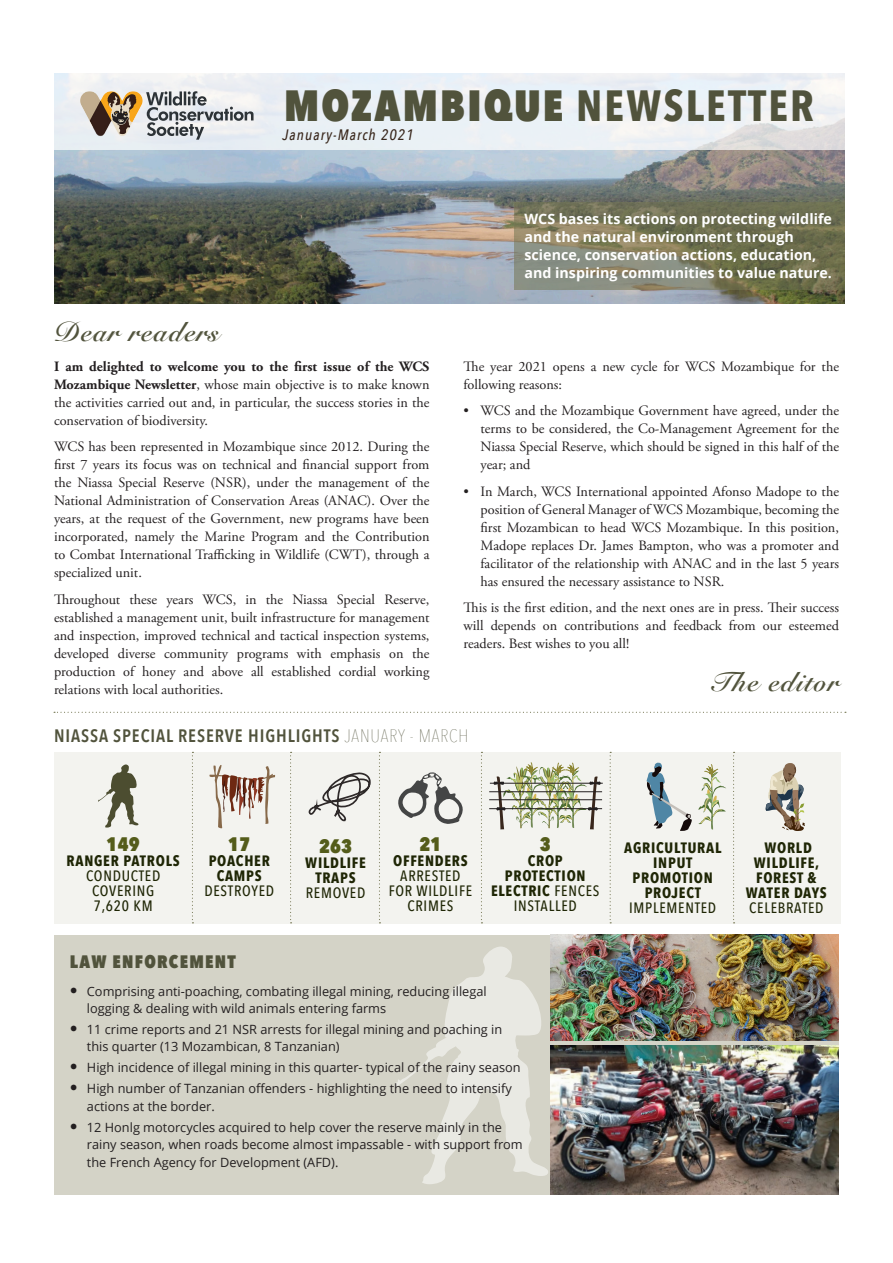
<style>
.page{position:relative;width:893px;height:1263px;background:#fff}
.page>*{position:absolute;margin:0;border:0;box-sizing:border-box;transform-origin:0 0}
.t1{font:800 43.65px "Avenir Next Condensed";letter-spacing:.05em;color:#51533c}
.t2{font:700 27.15px "Snell Roundhand";letter-spacing:.05em;color:#51533c}
.t3{font:800 19.5px "Avenir Next Condensed";letter-spacing:.01em;color:#545c1a}
.t4{font:600 18px "Avenir Next Condensed";letter-spacing:.05em;color:#51533c}
.t5{font:800 18px "Avenir Next Condensed";letter-spacing:.07em;color:#51533c}
.t6{font:italic 500 15.15px "Avenir Next Condensed";letter-spacing:.075em;color:#39271c}
.t7{font:700 15px/15px "Avenir Next Condensed";letter-spacing:.05em;color:#1f2605;text-align:center}
.t8{font:500 15px/15px "Avenir Next Condensed";letter-spacing:.05em;color:#1f2605;text-align:center}
.t9{font:14.25px/18px "Adobe Garamond Pro";color:#231f20;text-align:justify}
.t10{font:700 14.25px/18px "Open Sans";color:#fff}
.t11{font:12.75px/16.5px "Open Sans";color:#231f20}
.s1{font-weight:700}
.s2{font-weight:200}
.s3{font-weight:500}
.s4{font-family:"Avenir Next Condensed";font-weight:500;font-size:15.75px}
</style>
<div class="page">
<img style="left:54px;top:150px;width:791px;height:154px">
<svg style="left:54px;top:73px;width:791px;height:77px;fill:#eaf0f4"></svg>
<img style="left:79px;top:88px;width:64px;height:55px">
<svg style="left:146px;top:91px;width:108px;height:49px"></svg>
<svg style="left:514px;top:203px;width:331px;height:87px;background:#7a7a5e"></svg>
<div style="left:54px;top:752px;width:786px;height:171px;background:#f1f1ec"></div>
<svg style="left:98px;top:764px;width:40px;height:63px"></svg>
<svg style="left:192px;top:752px;width:1px;height:171px"></svg>
<svg style="left:290px;top:752px;width:2px;height:171px"></svg>
<svg style="left:481px;top:752px;width:1px;height:171px"></svg>
<svg style="left:610px;top:752px;width:1px;height:171px"></svg>
<svg style="left:733px;top:752px;width:2px;height:171px"></svg>
<svg style="left:765px;top:763px;width:40px;height:68px"></svg>
<svg style="left:698px;top:764px;width:28px;height:66px"></svg>
<svg style="left:646px;top:762px;width:46px;height:69px"></svg>
<img style="left:494px;top:762px;width:106px;height:67px">
<hr style="left:490px;top:783px;width:113px;height:1px;background:#231f20">
<hr style="left:489px;top:808px;width:113px;height:1px;background:#231f20">
<hr style="left:489px;top:791px;width:113px;height:1px;background:#231f20">
<hr style="left:489px;top:799px;width:113px;height:1px;background:#231f20">
<svg style="left:398px;top:772px;width:65px;height:52px"></svg>
<svg style="left:308px;top:751px;width:72px;height:172px"></svg>
<svg style="left:209px;top:765px;width:66px;height:64px"></svg>
<div style="left:54px;top:935px;width:785px;height:260px;background:#d4d3c7"></div>
<img style="left:550px;top:1045px;width:289px;height:150px">
<img style="left:550px;top:935px;width:289px;height:105px">
<svg style="left:395px;top:946px;width:153px;height:238px"></svg>
<svg style="left:54px;top:712px;width:792px;height:1px"></svg>
<p class="t1" style="left:284px;top:79px;width:531px">MOZAMBIQUE <span class="s1">NEWSLETTER</span></p>
<p class="t6" style="left:282px;top:125px;width:132px">January-March 2021</p>
<p class="t2" style="left:54px;top:309px;width:167px">Dear readers</p>
<p class="t9" style="left:54px;top:358px;width:377px"><span class="s1">I am delighted to welcome you to the first issue of the WCS Mozambique Newsletter</span>, whose main objective is to make known the activities carried out and, in particular, the success stories in the conservation of biodiversity.</p>
<p class="t9" style="left:54px;top:438px;width:377px">WCS has been represented in Mozambique since 2012. During the first 7 years its focus was on technical and financial support from the Niassa Special Reserve (NSR), under the management of the National Administration of Conservation Areas (ANAC). Over the years, at the request of the Government, new programs have been incorporated, namely the Marine Program and the Contribution to Combat International Trafficking in Wildlife (CWT), through a specialized unit.</p>
<p class="t9" style="left:54px;top:591px;width:377px">Throughout these years WCS, in the Niassa Special Reserve, established a management unit, built infrastructure for management and inspection, improved technical and tactical inspection systems, developed diverse community programs with emphasis on the production of honey and above all established cordial working relations with local authorities.</p>
<p class="t10" style="left:524px;top:210px;width:309px">WCS bases its actions on protecting wildlife and the natural environment through science, conservation actions, education, and inspiring communities to value nature.</p>
<p class="t9" style="left:463px;top:358px;width:377px">The year 2021 opens a new cycle for WCS Mozambique for the following reasons:</p>
<p class="t9" style="left:480px;top:402px;width:360px;text-indent:-17px">• WCS and the Mozambique Government have agreed, under the terms to be considered, the Co-Management Agreement for the Niassa Special Reserve, which should be signed in this half of the year; and</p>
<p class="t9" style="left:480px;top:483px;width:360px;text-indent:-17px">• In March, WCS International appointed Afonso Madope to the position of General Manager of WCS Mozambique, becoming the first Mozambican to head WCS Mozambique. In this position, Madope replaces Dr. James Bampton, who was a promoter and facilitator of the relationship with ANAC and in the last 5 years has ensured the necessary assistance to NSR.</p>
<p class="t9" style="left:463px;top:599px;width:377px">This is the first edition, and the next ones are in press. Their success will depends on contributions and feedback from our esteemed readers. Best wishes to you all!</p>
<p class="t2" style="left:710px;top:659px;width:130px">The editor</p>
<p class="t4" style="left:54px;top:720px;width:416px">NIASSA SPECIAL RESERVE HIGHLIGHTS <span class="s2">JANUARY - MARCH</span></p>
<p class="t3" style="left:107px;top:832px;width:35px">149</p>
<p class="t8" style="left:67px;top:853px;width:115px"><span class="s1">RANGER PATROLS<br></span>CONDUCTED<br>COVERING<br>7,620 KM</p>
<p class="t3" style="left:228px;top:832px;width:24px">17</p>
<p class="t7" style="left:204px;top:853px;width:71px">POACHER<br>CAMPS<br><span class="s3">DESTROYED</span></p>
<p class="t3" style="left:319px;top:834px;width:35px">263</p>
<p class="t7" style="left:305px;top:855px;width:62px">WILDLIFE<br>TRAPS<br><span class="s3">REMOVED</span></p>
<p class="t3" style="left:419px;top:832px;width:24px">21</p>
<p class="t8" style="left:389px;top:853px;width:85px"><span class="s1">OFFENDERS<br></span>ARRESTED<br>FOR WILDLIFE<br>CRIMES</p>
<p class="t3" style="left:540px;top:832px;width:12px">3</p>
<p class="t7" style="left:491px;top:853px;width:110px">CROP<br>PROTECTION<br>ELECTRIC <span class="s3">FENCES<br>INSTALLED</span></p>
<p class="t5" style="left:70px;top:950px;width:167px">LAW ENFORCEMENT</p>
<p class="t11" style="left:87px;top:983px;width:401px;text-indent:-17px"><span class="s4">•</span> Comprising anti-poaching, combating illegal mining, reducing illegal logging &amp; dealing with wild animals entering farms</p>
<p class="t11" style="left:87px;top:1021px;width:417px;text-indent:-17px"><span class="s4">•</span> 11 crime reports and 21 NSR arrests for illegal mining and poaching in this quarter (13 Mozambican, 8 Tanzanian)</p>
<p class="t11" style="left:70px;top:1058px;width:452px"><span class="s4">•</span> High incidence of illegal mining in this quarter- typical of the rainy season</p>
<p class="t11" style="left:87px;top:1079px;width:426px;line-height:18px;text-indent:-17px"><span class="s4">•</span> High number of Tanzanian offenders - highlighting the need to intensify actions at the border.</p>
<p class="t11" style="left:87px;top:1119px;width:437px;text-indent:-17px"><span class="s4">•</span> 12 Honlg motorcycles acquired to help cover the reserve mainly in the rainy season, when roads become almost impassable - with support from</p>
<p class="t11" style="left:87px;top:1153px;width:253px">the French Agency for Development (AFD).</p>
<p class="t7" style="left:624px;top:840px;width:99px">AGRICULTURAL<br>INPUT<br>PROMOTION<br>PROJECT<br><span class="s3">IMPLEMENTED</span></p>
<p class="t7" style="left:746px;top:840px;width:82px">WORLD<br>WILDLIFE,<br>FOREST &amp;<br>WATER DAYS<br><span class="s3">CELEBRATED</span></p>
</div>
